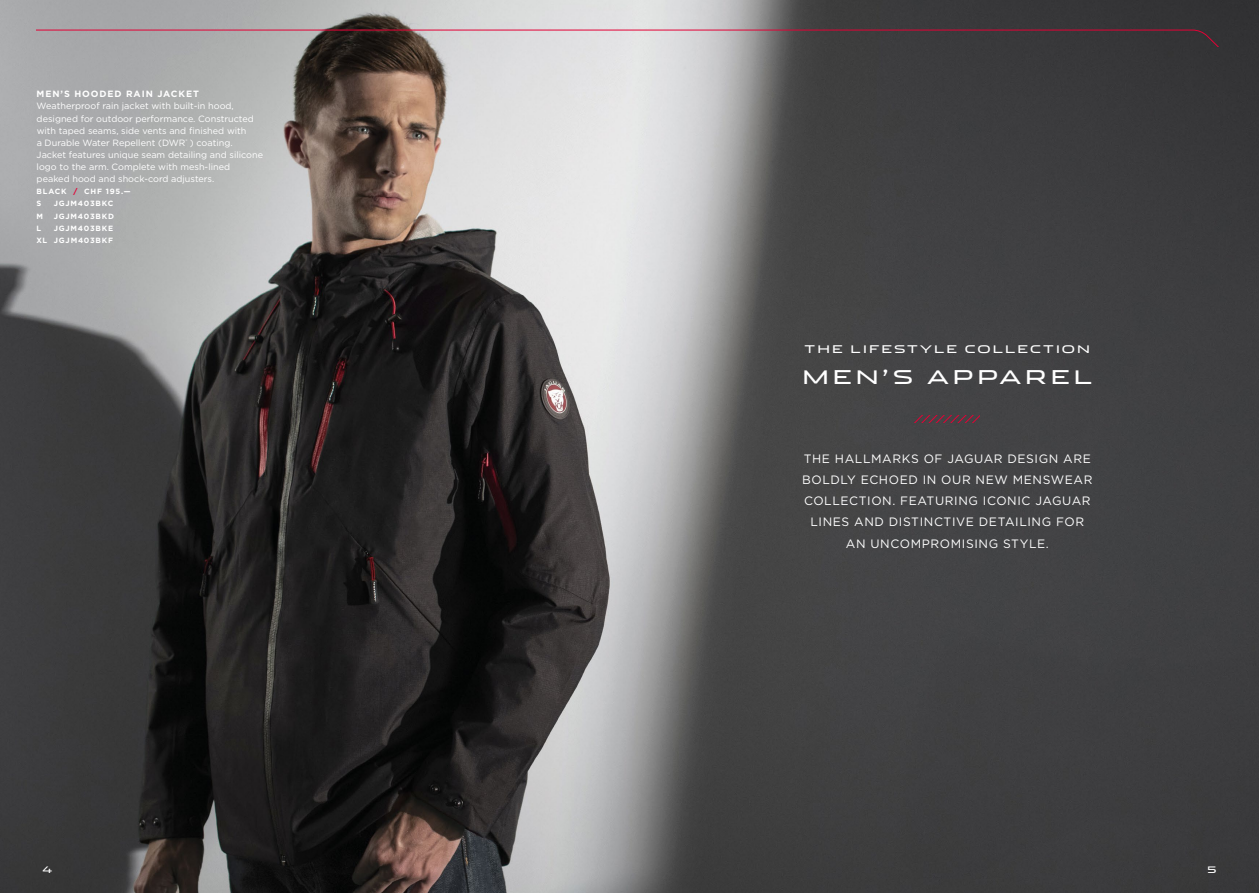
<style>
.page{position:relative;width:1259px;height:893px;background:#fff}
.page>*{position:absolute;margin:0;border:0;box-sizing:border-box;transform-origin:0 0}
.t1{font:18.9px "Jaguar";letter-spacing:.2em;color:#fff}
.t2{font:12.15px/21.1px "Gotham";letter-spacing:.05em;color:#fff;text-align:center}
.t3{font:10.65px "Jaguar";letter-spacing:.2em;color:#fff}
.t4{font:9.15px/12.1px "Gotham";color:#fff}
.t5{font:700 9.15px "Gotham";letter-spacing:.1em;color:#fff}
.t6{font:9px "Jaguar";color:#fff}
.t7{font:700 7.65px "Gotham";letter-spacing:.1em;color:#fff}
.t8{font:7.65px "Jaguar";color:#e40135}
.s1{color:#e40135}
.s2{color:#fff}
</style>
<div class="page">
<img style="left:0;top:0;width:1259px;height:893px">
<svg style="left:37px;top:29px;width:1185px;height:18px;background:#86797c"></svg>
<svg style="left:914px;top:416px;width:66px;height:6px"></svg>
<p class="t5" style="left:37px;top:88px;width:164px">MEN’S HOODED RAIN JACKET</p>
<p class="t4" style="left:37px;top:100px;width:228px">Weatherproof rain jacket with built-in hood, designed for outdoor performance. Constructed with taped seams, side vents and finished with<br>a Durable Water Repellent (DWR<sup>®</sup> ) coating.<br>Jacket features unique seam detailing and silicone logo to the arm. Complete with mesh-lined peaked hood and shock-cord adjusters.</p>
<p class="t7" style="left:37px;top:186px;width:96px">BLACK <span class="s1">/</span> CHF 195.—</p>
<p class="t7" style="left:37px;top:199px;width:6px">S</p>
<p class="t7" style="left:54px;top:199px;width:61px">JGJM403BKC</p>
<p class="t7" style="left:37px;top:211px;width:8px">M</p>
<p class="t7" style="left:54px;top:211px;width:62px">JGJM403BKD</p>
<p class="t7" style="left:37px;top:223px;width:6px">L</p>
<p class="t7" style="left:54px;top:223px;width:61px">JGJM403BKE</p>
<p class="t7" style="left:36px;top:235px;width:78px">XL JGJM403BKF</p>
<p class="t3" style="left:804px;top:341px;width:287px">THE LIFESTYLE COLLECTION</p>
<h1 class="t1" style="left:802px;top:361px;width:291px">MEN’S APPAREL</h1>
<h2 class="t2" style="left:802px;top:448px;width:292px">THE HALLMARKS OF JAGUAR DESIGN ARE BOLDLY ECHOED IN OUR NEW MENSWEAR COLLECTION. FEATURING ICONIC JAGUAR LINES AND DISTINCTIVE DETAILING FOR AN UNCOMPROMISING STYLE.</h2>
<p class="t8" style="left:1195px;top:860px;width:29px">/// <span class="s2">5</span></p>
<p class="t6" style="left:42px;top:862px;width:12px">4</p>
<p class="t6" style="left:1207px;top:862px;width:11px">5</p>
</div>
